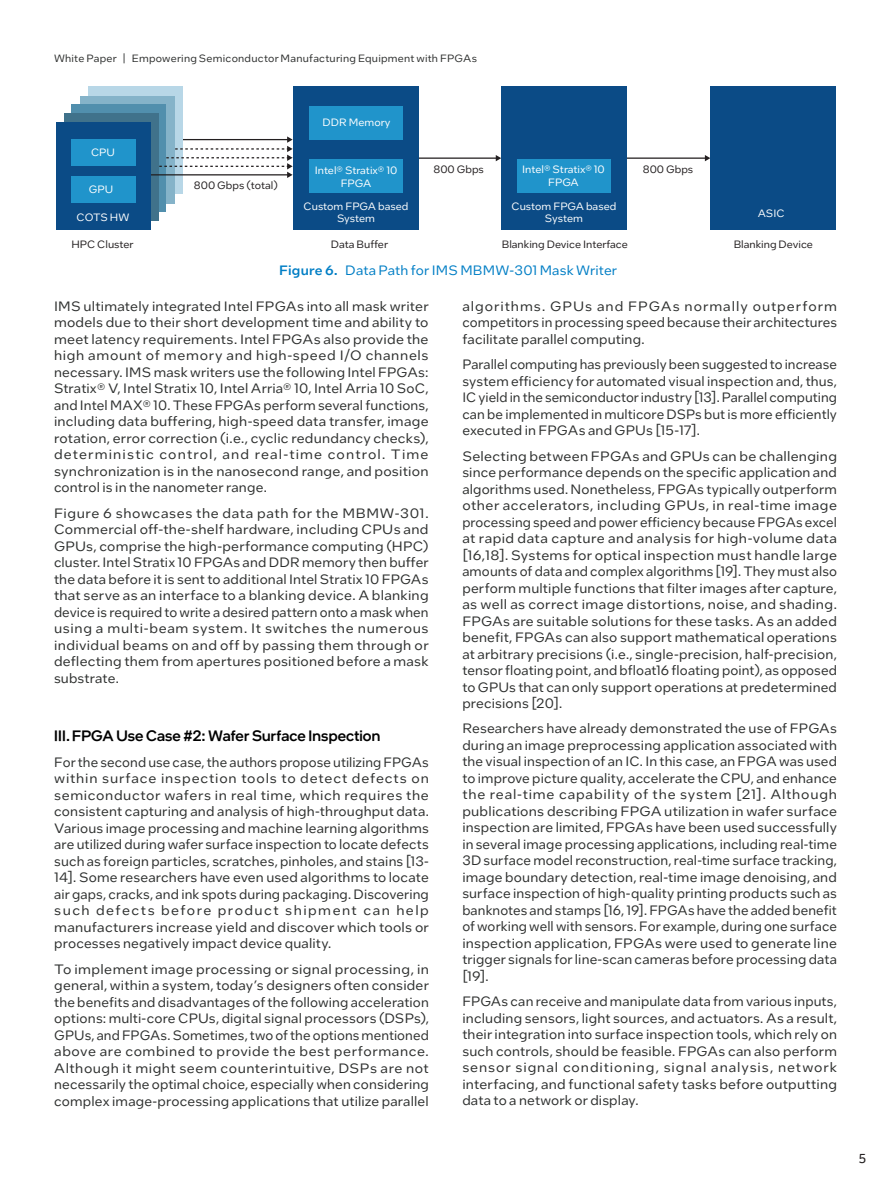
<style>
.page{position:relative;width:891px;height:1188px;background:#fff}
.page>*{position:absolute;margin:0;border:0;box-sizing:border-box;transform-origin:0 0}
.t1{font:500 15px "Intel One Display";letter-spacing:.01em;color:#000}
.t2{font:13.5px/16.5px "Intel One Text";letter-spacing:.01em;color:#2d2f2e;text-align:justify}
.t3{font:13.5px "Intel One Text";letter-spacing:.01em;color:#007ec5}
.t4{font:13.5px "Intel Clear";color:#231f20}
.t5{font:10.65px/12.8px "Intel One Text";color:#fff;text-align:center}
.t6{font:10.65px "Intel One Text";color:#231f20}
.t7{font:10.5px "Intel One Text";letter-spacing:.02em;color:#2d2f2e}
.s1{font-weight:500}
</style>
<div class="page">
<hr style="left:398px;top:158px;width:99px;height:1px;background:#231f20">
<svg style="left:496px;top:155px;width:5px;height:6px"></svg>
<div style="left:88px;top:86px;width:94px;height:108px;background:#b8d7e7"></div>
<div style="left:80px;top:96px;width:94px;height:107px;background:#85b3c9"></div>
<div style="left:71px;top:105px;width:95px;height:107px;background:#518fad"></div>
<div style="left:64px;top:113px;width:95px;height:108px;background:#40728b"></div>
<div style="left:293px;top:86px;width:126px;height:144px;background:#0b4b86"></div>
<hr style="left:605px;top:158px;width:101px;height:1px;background:#231f20">
<svg style="left:705px;top:155px;width:5px;height:6px"></svg>
<div style="left:710px;top:86px;width:126px;height:144px;background:#0b4b86"></div>
<div style="left:501px;top:86px;width:126px;height:144px;background:#0b4b86"></div>
<div style="left:309px;top:106px;width:94px;height:34px;background:#2094cb"></div>
<div style="left:309px;top:159px;width:94px;height:34px;background:#2094cb"></div>
<div style="left:517px;top:159px;width:94px;height:34px;background:#2094cb"></div>
<hr style="left:144px;top:174px;width:144px;height:1px;background:#231f20">
<svg style="left:155px;top:136px;width:138px;height:42px"></svg>
<div style="left:56px;top:122px;width:94px;height:108px;background:#0b4b86"></div>
<div style="left:71px;top:140px;width:64px;height:26px;background:#2094cb"></div>
<div style="left:71px;top:176px;width:64px;height:27px;background:#2094cb"></div>
<p class="t7" style="left:54px;top:52px;width:425px">White Paper | Empowering Semiconductor Manufacturing Equipment with FPGAs</p>
<p class="t5" style="left:91px;top:146px;width:25px">CPU</p>
<p class="t5" style="left:89px;top:182px;width:26px">GPU</p>
<p class="t5" style="left:77px;top:210px;width:54px">COTS HW</p>
<p class="t6" style="left:72px;top:237px;width:64px">HPC Cluster</p>
<p class="t6" style="left:194px;top:179px;width:86px">800 Gbps (total)</p>
<p class="t5" style="left:323px;top:115px;width:69px">DDR Memory</p>
<p class="t5" style="left:315px;top:163px;width:84px">Intel® Stratix® 10<br>FPGA</p>
<p class="t5" style="left:522px;top:163px;width:84px">Intel® Stratix® 10<br>FPGA</p>
<p class="t5" style="left:304px;top:199px;width:106px">Custom FPGA based<br>System</p>
<p class="t5" style="left:512px;top:199px;width:106px">Custom FPGA based<br>System</p>
<p class="t6" style="left:331px;top:237px;width:59px">Data Buffer</p>
<p class="t6" style="left:502px;top:237px;width:128px">Blanking Device Interface</p>
<p class="t6" style="left:734px;top:237px;width:81px">Blanking Device</p>
<p class="t6" style="left:433px;top:162px;width:52px">800 Gbps</p>
<p class="t6" style="left:643px;top:162px;width:52px">800 Gbps</p>
<p class="t5" style="left:758px;top:207px;width:28px">ASIC</p>
<p class="t3" style="left:279px;top:262px;width:339px"><span class="s1">Figure 6.</span> Data Path for IMS MBMW-301 Mask Writer</p>
<p class="t2" style="left:54px;top:297px;width:376px">IMS ultimately integrated Intel FPGAs into all mask writer models due to their short development time and ability to meet latency requirements. Intel FPGAs also provide the high amount of memory and high-speed I/O channels necessary. IMS mask writers use the following Intel FPGAs:<br>Stratix® V, Intel Stratix 10, Intel Arria® 10, Intel Arria 10 SoC, and Intel MAX® 10. These FPGAs perform several functions, including data buffering, high-speed data transfer, image rotation, error correction (i.e., cyclic redundancy checks), deterministic control, and real-time control. Time synchronization is in the nanosecond range, and position control is in the nanometer range.</p>
<p class="t2" style="left:54px;top:504px;width:376px">Figure 6 showcases the data path for the MBMW-301.<br>Commercial off-the-shelf hardware, including CPUs and GPUs, comprise the high-performance computing (HPC) cluster. Intel Stratix 10 FPGAs and DDR memory then buffer the data before it is sent to additional Intel Stratix 10 FPGAs that serve as an interface to a blanking device. A blanking device is required to write a desired pattern onto a mask when using a multi-beam system. It switches the numerous individual beams on and off by passing them through or deflecting them from apertures positioned before a mask substrate.</p>
<p class="t1" style="left:54px;top:727px;width:328px">III. FPGA Use Case #2: Wafer Surface Inspection</p>
<p class="t2" style="left:54px;top:753px;width:376px">For the second use case, the authors propose utilizing FPGAs within surface inspection tools to detect defects on semiconductor wafers in real time, which requires the consistent capturing and analysis of high-throughput data.<br>Various image processing and machine learning algorithms are utilized during wafer surface inspection to locate defects such as foreign particles, scratches, pinholes, and stains [13- 14]. Some researchers have even used algorithms to locate air gaps, cracks, and ink spots during packaging. Discovering such defects before product shipment can help manufacturers increase yield and discover which tools or processes negatively impact device quality.</p>
<p class="t2" style="left:54px;top:960px;width:376px">To implement image processing or signal processing, in general, within a system, today’s designers often consider the benefits and disadvantages of the following acceleration options: multi-core CPUs, digital signal processors (DSPs), GPUs, and FPGAs. Sometimes, two of the options mentioned above are combined to provide the best performance.<br>Although it might seem counterintuitive, DSPs are not necessarily the optimal choice, especially when considering complex image-processing applications that utilize parallel</p>
<p class="t2" style="left:462px;top:297px;width:376px">algorithms. GPUs and FPGAs normally outperform competitors in processing speed because their architectures facilitate parallel computing.</p>
<p class="t2" style="left:462px;top:356px;width:376px">Parallel computing has previously been suggested to increase system efficiency for automated visual inspection and, thus, IC yield in the semiconductor industry [13]. Parallel computing can be implemented in multicore DSPs but is more efficiently executed in FPGAs and GPUs [15-17].</p>
<p class="t2" style="left:462px;top:447px;width:376px">Selecting between FPGAs and GPUs can be challenging since performance depends on the specific application and algorithms used. Nonetheless, FPGAs typically outperform other accelerators, including GPUs, in real-time image processing speed and power efficiency because FPGAs excel at rapid data capture and analysis for high-volume data [16,18]. Systems for optical inspection must handle large amounts of data and complex algorithms [19]. They must also perform multiple functions that filter images after capture, as well as correct image distortions, noise, and shading.<br>FPGAs are suitable solutions for these tasks. As an added benefit, FPGAs can also support mathematical operations at arbitrary precisions (i.e., single-precision, half-precision, tensor floating point, and bfloat16 floating point), as opposed to GPUs that can only support operations at predetermined precisions [20].</p>
<p class="t2" style="left:462px;top:720px;width:376px">Researchers have already demonstrated the use of FPGAs during an image preprocessing application associated with the visual inspection of an IC. In this case, an FPGA was used to improve picture quality, accelerate the CPU, and enhance the real-time capability of the system [21]. Although publications describing FPGA utilization in wafer surface inspection are limited, FPGAs have been used successfully in several image processing applications, including real-time 3D surface model reconstruction, real-time surface tracking, image boundary detection, real-time image denoising, and surface inspection of high-quality printing products such as banknotes and stamps [16, 19]. FPGAs have the added benefit of working well with sensors. For example, during one surface inspection application, FPGAs were used to generate line trigger signals for line-scan cameras before processing data [19].</p>
<p class="t2" style="left:462px;top:993px;width:376px">FPGAs can receive and manipulate data from various inputs, including sensors, light sources, and actuators. As a result, their integration into surface inspection tools, which rely on such controls, should be feasible. FPGAs can also perform sensor signal conditioning, signal analysis, network interfacing, and functional safety tasks before outputting data to a network or display.</p>
<p class="t4" style="left:858px;top:1149px;width:10px">5</p>
</div>
